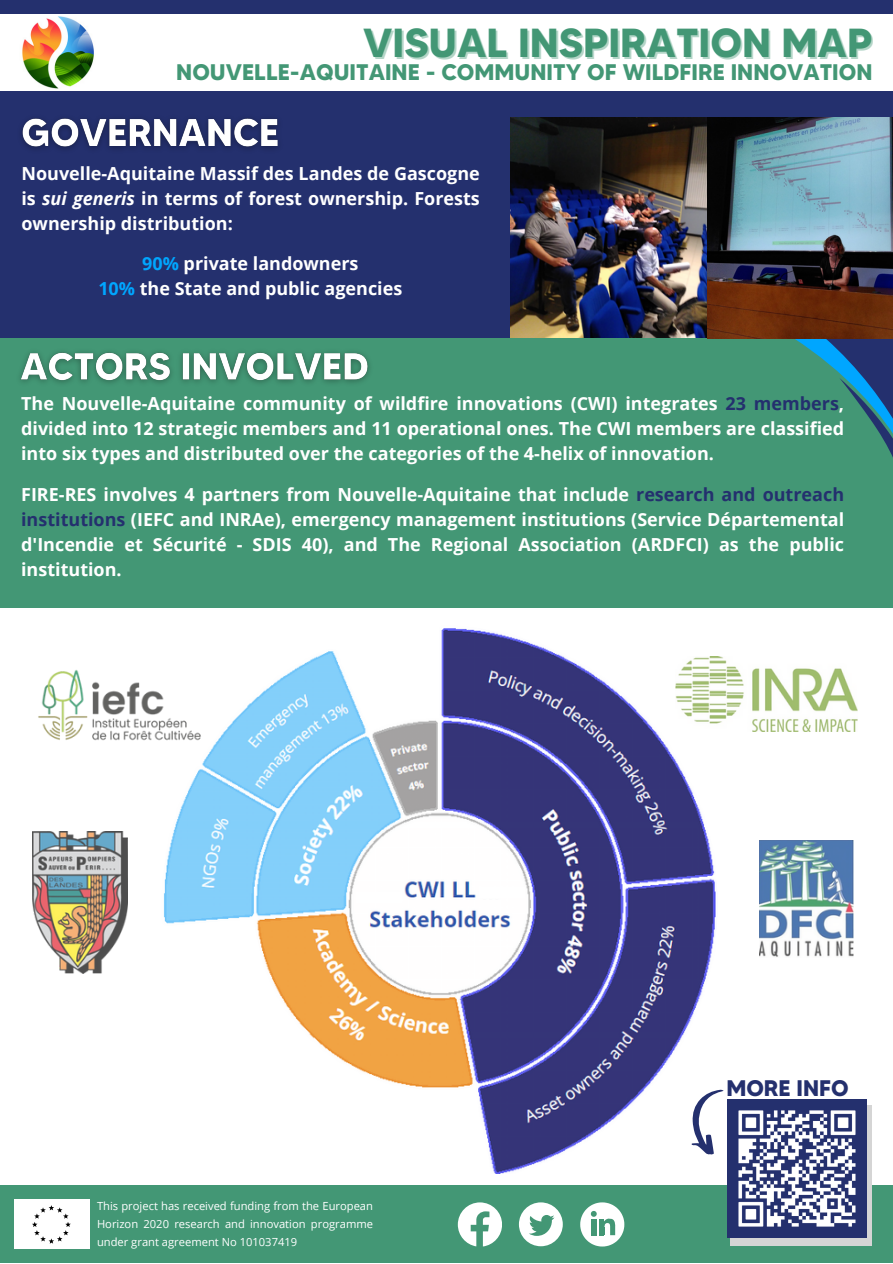
<style>
.page{position:relative;width:893px;height:1264px;background:#fff}
.page>*{position:absolute;margin:0;border:0;box-sizing:border-box;transform-origin:0 0}
.t1{font:700 40.5px "MADETOMMY";color:#439775}
.t2{font:700 22.5px "MADETOMMY";color:#439775}
.t3{font:700 22.5px "MADETOMMY";color:#24306e}
.t4{font:700 18px/25px "Open Sans";color:#fff;text-align:justify}
.t5{font:11.1px/17.7px "Open Sans";color:#fff;text-align:justify}
.s1{font-style:italic}
.s2{color:#00a6ff}
.s3{color:#24306e}
</style>
<div class="page">
<div style="left:0;top:0;width:892px;height:1262px;background:#24306e"></div>
<img style="left:510px;top:117px;width:197px;height:221px">
<div style="left:0;top:595px;width:892px;height:667px;background:#fff"></div>
<div style="left:0;top:1185px;width:892px;height:77px;background:#439775"></div>
<svg style="left:730px;top:1105px;width:141px;height:140px;fill:#d5d5d5"></svg>
<img style="left:164px;top:628px;width:564px;height:545px">
<svg style="left:691px;top:1089px;width:32px;height:65px"></svg>
<svg style="left:458px;top:1202px;width:43px;height:44px"></svg>
<svg style="left:519px;top:1202px;width:43px;height:44px"></svg>
<svg style="left:580px;top:1202px;width:44px;height:44px"></svg>
<div style="left:0;top:338px;width:892px;height:269px;background:#439775"></div>
<svg style="left:793px;top:338px;width:99px;height:117px"></svg>
<div style="left:0;top:14px;width:892px;height:77px;background:#fff"></div>
<div style="left:14px;top:1199px;width:75px;height:49px;background:#fff"></div>
<svg style="left:32px;top:1205px;width:39px;height:38px"></svg>
<img style="left:22px;top:16px;width:72px;height:73px">
<img style="left:728px;top:1099px;width:138px;height:138px">
<img style="left:33px;top:831px;width:94px;height:142px">
<img style="left:759px;top:840px;width:94px;height:117px">
<img style="left:38px;top:659px;width:174px;height:91px">
<img style="left:675px;top:657px;width:182px;height:74px">
<img style="left:707px;top:117px;width:185px;height:221px">
<img style="left:21px;top:118px;width:257px;height:31px">
<img style="left:20px;top:352px;width:350px;height:31px">
<div style="left:356px;top:892px;width:45px;height:10px;background:#fff"></div>
<div style="left:479px;top:887px;width:45px;height:10px;background:#fff"></div>
<p class="t1" style="left:363px;top:18px;width:510px">VISUAL INSPIRATION MAP</p>
<p class="t2" style="left:176px;top:59px;width:697px">NOUVELLE-AQUITAINE - COMMUNITY OF WILDFIRE INNOVATION</p>
<p class="t4" style="left:21px;top:161px;width:460px">Nouvelle-Aquitaine Massif des Landes de Gascogne is <span class="s1">sui generis</span> in terms of forest ownership. Forests ownership distribution:</p>
<p class="t4" style="left:142px;top:250px;width:218px"><span class="s2">90%</span> private landowners</p>
<p class="t4" style="left:98px;top:275px;width:305px"><span class="s2">10%</span> the State and public agencies</p>
<p class="t4" style="left:21px;top:391px;width:824px">The Nouvelle-Aquitaine community of wildfire innovations (CWI) integrates <span class="s3">23 members</span>, divided into 12 strategic members and 11 operational ones. The CWI members are classified into six types and distributed over the categories of the 4-helix of innovation.</p>
<p class="t4" style="left:21px;top:481px;width:824px">FIRE-RES involves 4 partners from Nouvelle-Aquitaine that include <span class="s3">research and outreach institutions</span> (IEFC and INRAe), emergency management institutions (Service Départemental d'Incendie et Sécurité - SDIS 40), and The Regional Association (ARDFCI) as the public institution.</p>
<p class="t5" style="left:97px;top:1197px;width:277px">This project has received funding from the European Horizon 2020 research and innovation programme under grant agreement No 101037419</p>
<p class="t3" style="left:726px;top:1074px;width:124px">MORE INFO</p>
</div>
